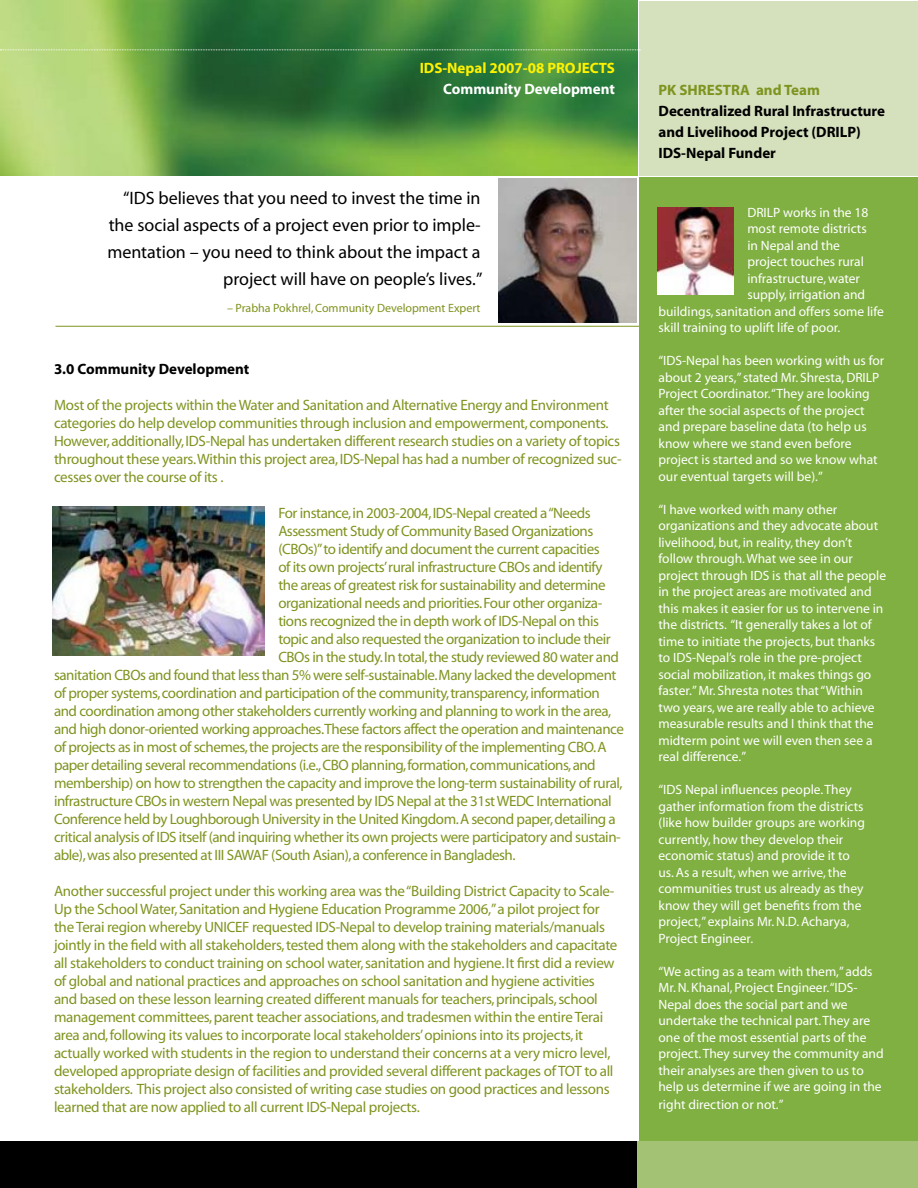
<style>
.page{position:relative;width:918px;height:1188px;background:#fff}
.page>*{position:absolute;margin:0;border:0;box-sizing:border-box;transform-origin:0 0}
.t1{font:18px/27px "Myriad";color:#000;text-align:right}
.t2{font:15px/18px "Myriad";letter-spacing:-.025em;color:#7e941f}
.t3{font:700 15px/21px "Myriad";color:#000}
.t4{font:700 15px "Myriad";color:#fff200}
.t5{font:700 15px "Myriad";color:#fff}
.t6{font:700 15px "Myriad";color:#7e941f}
.t7{font:13.5px/16.5px "Myriad";color:#fff}
.t8{font:12px "Myriad";color:#7e941f}
</style>
<div class="page">
<img style="left:498px;top:178px;width:139px;height:144px">
<img style="left:0;top:0;width:638px;height:176px">
<div style="left:639px;top:178px;width:279px;height:1010px;background:#80b041"></div>
<div style="left:640px;top:1px;width:278px;height:175px;background:#d5e0bd"></div>
<div style="left:0;top:1142px;width:641px;height:46px;background:#000"></div>
<div style="left:638px;top:1142px;width:280px;height:46px;background:#a3c273"></div>
<hr style="left:56px;top:326px;width:583px;height:1px;background:#7e941f">
<svg style="left:0;top:50px;width:640px;height:1px"></svg>
<img style="left:657px;top:208px;width:77px;height:87px">
<img style="left:53px;top:507px;width:212px;height:149px">
<p class="t4" style="left:420px;top:60px;width:197px">IDS-Nepal 2007-08 PROJECTS</p>
<p class="t5" style="left:443px;top:81px;width:173px">Community Development</p>
<p class="t1" style="left:107px;top:186px;width:377px">“IDS believes that you need to invest the time in the social aspects of a project even prior to imple&shy;mentation – you need to think about the impact a project will have on people’s lives.”</p>
<p class="t8" style="left:227px;top:302px;width:255px">– Prabha Pokhrel, Community Development Expert</p>
<p class="t3" style="left:54px;top:359px;width:197px">3.0 Community Development</p>
<p class="t2" style="left:54px;top:396px;width:569px">Most of the projects within the Water and Sanitation and Alternative Energy and Environment categories do help develop communities through inclusion and empowerment, components.<br>However, additionally, IDS-Nepal has undertaken different research studies on a variety of topics throughout these years. Within this project area, IDS-Nepal has had a number of recognized suc&shy;cesses over the course of its .</p>
<p class="t2" style="left:278px;top:504px;width:314px">For instance, in 2003-2004, IDS-Nepal created a “Needs</p>
<p class="t2" style="left:278px;top:522px;width:317px">Assessment Study of Community Based Organizations</p>
<p class="t2" style="left:278px;top:540px;width:323px">(CBOs)”to identify and document the current capacities</p>
<p class="t2" style="left:278px;top:558px;width:326px">of its own projects’ rural infrastructure CBOs and identify</p>
<p class="t2" style="left:278px;top:576px;width:329px">the areas of greatest risk for sustainability and determine</p>
<p class="t2" style="left:278px;top:594px;width:325px">organizational needs and priorities. Four other organiza-</p>
<p class="t2" style="left:278px;top:612px;width:322px">tions recognized the in depth work of IDS-Nepal on this</p>
<p class="t2" style="left:278px;top:630px;width:334px">topic and also requested the organization to include their</p>
<p class="t2" style="left:278px;top:648px;width:342px">CBOs in the study. In total, the study reviewed 80 water and</p>
<p class="t2" style="left:54px;top:666px;width:564px">sanitation CBOs and found that less than 5% were self-sustainable. Many lacked the development</p>
<p class="t2" style="left:54px;top:684px;width:547px">of proper systems, coordination and participation of the community, transparency, information</p>
<p class="t2" style="left:54px;top:702px;width:559px">and coordination among other stakeholders currently working and planning to work in the area,</p>
<p class="t2" style="left:54px;top:720px;width:571px">and high donor-oriented working approaches.These factors affect the operation and maintenance</p>
<p class="t2" style="left:54px;top:738px;width:554px">of projects as in most of schemes, the projects are the responsibility of the implementing CBO. A</p>
<p class="t2" style="left:54px;top:756px;width:543px">paper detailing several recommendations (i.e., CBO planning, formation, communications, and</p>
<p class="t2" style="left:54px;top:774px;width:570px">membership) on how to strengthen the capacity and improve the long-term sustainability of rural,</p>
<p class="t2" style="left:54px;top:792px;width:559px">infrastructure CBOs in western Nepal was presented by IDS Nepal at the 31st WEDC International</p>
<p class="t2" style="left:54px;top:810px;width:563px">Conference held by Loughborough University in the United Kingdom. A second paper, detailing a</p>
<p class="t2" style="left:54px;top:828px;width:568px">critical analysis of IDS itself (and inquiring whether its own projects were participatory and sustain-</p>
<p class="t2" style="left:54px;top:846px;width:463px">able), was also presented at III SAWAF (South Asian), a conference in Bangladesh.</p>
<p class="t2" style="left:54px;top:882px;width:565px">Another successful project under this working area was the “Building District Capacity to Scale-Up the School Water, Sanitation and Hygiene Education Programme 2006,” a pilot project for the Terai region whereby UNICEF requested IDS-Nepal to develop training materials/manuals jointly in the field with all stakeholders, tested them along with the stakeholders and capacitate all stakeholders to conduct training on school water, sanitation and hygiene. It first did a review of global and national practices and approaches on school sanitation and hygiene activities and based on these lesson learning created different manuals for teachers, principals, school management committees, parent teacher associations, and tradesmen within the entire Terai area and, following its values to incorporate local stakeholders’ opinions into its projects, it actually worked with students in the region to understand their concerns at a very micro level, developed appropriate design of facilities and provided several different packages of TOT to all stakeholders. This project also consisted of writing case studies on good practices and lessons learned that are now applied to all current IDS-Nepal projects.</p>
<p class="t6" style="left:658px;top:82px;width:163px">PK SHRESTRA and Team</p>
<p class="t3" style="left:658px;top:101px;width:228px">Decentralized Rural Infrastructure and Livelihood Project (DRILP)<br>IDS-Nepal Funder</p>
<p class="t7" style="left:747px;top:205px;width:123px">DRILP works in the 18</p>
<p class="t7" style="left:747px;top:221px;width:121px">most remote districts</p>
<p class="t7" style="left:747px;top:238px;width:94px">in Nepal and the</p>
<p class="t7" style="left:747px;top:254px;width:118px">project touches rural</p>
<p class="t7" style="left:747px;top:271px;width:114px">infrastructure, water</p>
<p class="t7" style="left:747px;top:287px;width:119px">supply, irrigation and</p>
<p class="t7" style="left:658px;top:304px;width:227px">buildings, sanitation and offers some life</p>
<p class="t7" style="left:658px;top:320px;width:183px">skill training to uplift life of poor.</p>
<p class="t7" style="left:658px;top:353px;width:227px">“IDS-Nepal has been working with us for about 2 years,” stated Mr. Shresta, DRILP Project Coordinator.“They are looking after the social aspects of the project and prepare baseline data (to help us know where we stand even before project is started and so we know what our eventual targets will be).”</p>
<p class="t7" style="left:658px;top:502px;width:229px">“I have worked with many other organizations and they advocate about livelihood, but, in reality, they don’t follow through. What we see in our project through IDS is that all the people in the project areas are motivated and this makes it easier for us to intervene in the districts. “It generally takes a lot of time to initiate the projects, but thanks to IDS-Nepal’s role in the pre-project social mobilization, it makes things go faster.” Mr. Shresta notes that “Within two years, we are really able to achieve measurable results and I think that the midterm point we will even then see a real difference.”</p>
<p class="t7" style="left:658px;top:782px;width:208px">“IDS Nepal influences people. They gather information from the districts (like how builder groups are working currently, how they develop their economic status) and provide it to us. As a result, when we arrive, the communities trust us already as they know they will get benefits from the project,” explains Mr. N.D. Acharya, Project Engineer.</p>
<p class="t7" style="left:658px;top:964px;width:227px">“We acting as a team with them,” adds Mr. N. Khanal, Project Engineer.“IDS-Nepal does the social part and we undertake the technical part. They are one of the most essential parts of the project. They survey the community and their analyses are then given to us to help us determine if we are going in the</p>
<p class="t7" style="left:658px;top:1097px;width:127px">right direction or not.”</p>
</div>
